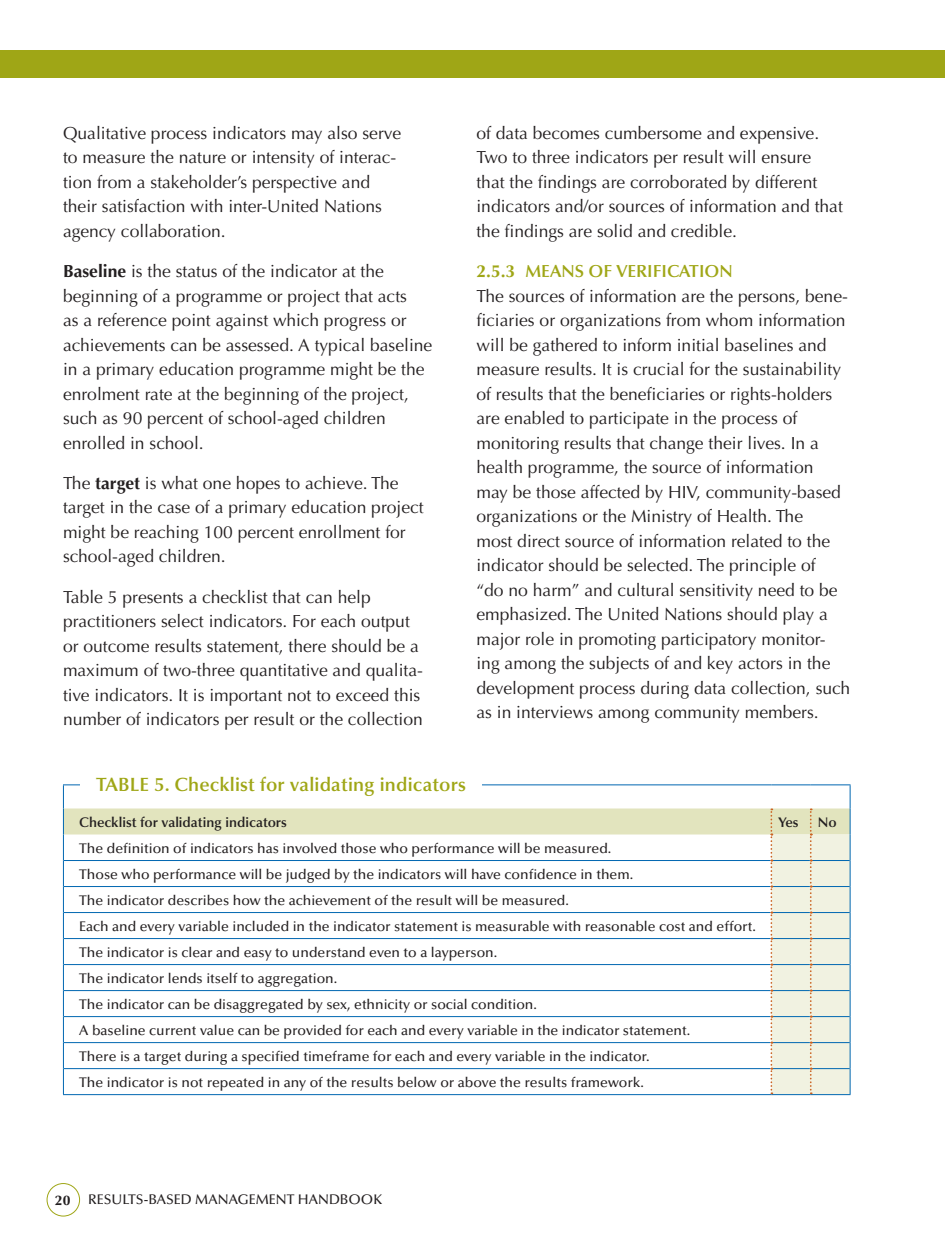
<style>
.page{position:relative;width:945px;height:1260px;background:#fff}
.page>*{position:absolute;margin:0;border:0;box-sizing:border-box;transform-origin:0 0}
.BOX_FIGURE_title{font:600 19.25px "Optima LT Std";letter-spacing:.01em;color:#9fa616}
.Body{font:17.5px/24.5px "Optima LT Std";color:#231f20}
.Level_3{font:600 17.5px "Optima LT Std";color:#9fa616}
.Table_text{font:500 14px "Optima LT Std";color:#231f20}
.Table_subtitle{font:600 14px "Optima LT Std";color:#231f20}
.t1{font:700 14px "Optima LT Std";color:#231f20}
.s1{font-weight:700}
</style>
<div class="page">
<div style="left:0;top:50px;width:945px;height:27px;background:#9fa616"></div>
<div style="left:47px;top:1183px;width:33px;height:34px;border:1px solid #9fa616;border-radius:50%"></div>
<hr style="left:63px;top:784px;width:708px;height:1px;background:#0067b1">
<hr style="left:771px;top:784px;width:40px;height:1px;background:#0067b1">
<hr style="left:811px;top:784px;width:40px;height:1px;background:#0067b1">
<svg style="left:63px;top:785px;width:788px;height:310px"></svg>
<div style="left:80px;top:770px;width:402px;height:29px;background:#fff"></div>
<p class="Body" style="left:63px;top:121px;width:340px">Qualitative process indicators may also serve to measure the nature or intensity of interac&shy;tion from a stakeholder’s perspective and their satisfaction with inter-United Nations agency collaboration.</p>
<p class="Body" style="left:63px;top:259px;width:371px"><span class="s1">Baseline</span> is the status of the indicator at the beginning of a programme or project that acts<br>as a reference point against which progress or achievements can be assessed. A typical baseline in a primary education programme might be the enrolment rate at the beginning of the project, such as 90 percent of school-aged children enrolled in school.</p>
<p class="Body" style="left:63px;top:471px;width:362px">The <span class="s1">target</span> is what one hopes to achieve. The target in the case of a primary education project might be reaching 100 percent enrollment for school-aged children.</p>
<p class="Body" style="left:63px;top:585px;width:362px">Table 5 presents a checklist that can help practitioners select indicators. For each output or outcome results statement, there should be a maximum of two-three quantitative and qualita&shy;tive indicators. It is important not to exceed this number of indicators per result or the collection</p>
<p class="Body" style="left:476px;top:121px;width:368px">of data becomes cumbersome and expensive.<br>Two to three indicators per result will ensure that the findings are corroborated by different indicators and/or sources of information and that the findings are solid and credible.</p>
<p class="Level_3" style="left:476px;top:261px;width:258px"><span class="s1">2.5.3</span> MEANS OF VERIFICATION</p>
<p class="Body" style="left:476px;top:284px;width:375px">The sources of information are the persons, bene&shy;ficiaries or organizations from whom information will be gathered to inform initial baselines and measure results. It is crucial for the sustainability of results that the beneficiaries or rights-holders are enabled to participate in the process of monitoring results that change their lives. In a health programme, the source of information<br>may be those affected by HIV, community-based organizations or the Ministry of Health. The<br>most direct source of information related to the indicator should be selected. The principle of<br>“do no harm” and cultural sensitivity need to be emphasized. The United Nations should play a major role in promoting participatory monitor&shy;ing among the subjects of and key actors in the development process during data collection, such as in interviews among community members.</p>
<p class="BOX_FIGURE_title" style="left:96px;top:774px;width:372px">TABLE 5. Checklist for validating indicators</p>
<p class="Table_subtitle" style="left:79px;top:814px;width:209px">Checklist for validating indicators</p>
<p class="Table_subtitle" style="left:778px;top:814px;width:22px">Yes</p>
<p class="Table_subtitle" style="left:818px;top:814px;width:20px">No</p>
<p class="Table_text" style="left:79px;top:840px;width:534px">The definition of indicators has involved those who performance will be measured.</p>
<p class="Table_text" style="left:79px;top:866px;width:556px">Those who performance will be judged by the indicators will have confidence in them.</p>
<p class="Table_text" style="left:79px;top:892px;width:491px">The indicator describes how the achievement of the result will be measured.</p>
<p class="Table_text" style="left:79px;top:918px;width:678px">Each and every variable included in the indicator statement is measurable with reasonable cost and effort.</p>
<p class="Table_text" style="left:79px;top:944px;width:420px">The indicator is clear and easy to understand even to a layperson.</p>
<p class="Table_text" style="left:79px;top:970px;width:260px">The indicator lends itself to aggregation.</p>
<p class="Table_text" style="left:79px;top:996px;width:459px">The indicator can be disaggregated by sex, ethnicity or social condition.</p>
<p class="Table_text" style="left:79px;top:1022px;width:613px">A baseline current value can be provided for each and every variable in the indicator statement.</p>
<p class="Table_text" style="left:79px;top:1048px;width:572px">There is a target during a specified timeframe for each and every variable in the indicator.</p>
<p class="Table_text" style="left:79px;top:1074px;width:566px">The indicator is not repeated in any of the results below or above the results framework.</p>
<p class="t1" style="left:55px;top:1192px;width:17px">20</p>
<p class="Table_text" style="left:88px;top:1191px;width:295px">RESULTS-BASED MANAGEMENT HANDBOOK</p>
</div>
